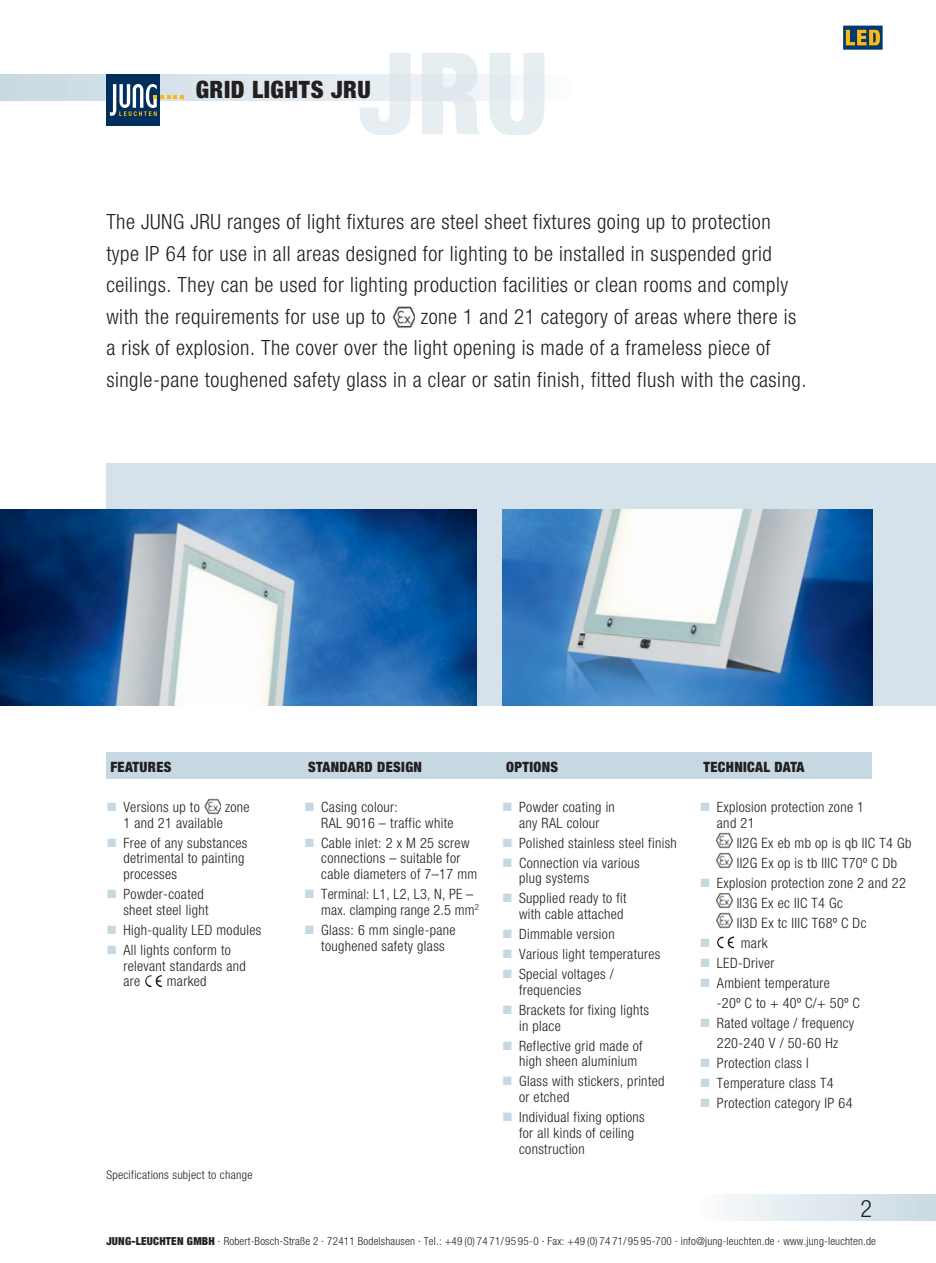
<style>
.page{position:relative;width:936px;height:1263px;background:#fff}
.page>*{position:absolute;margin:0;border:0;box-sizing:border-box;transform-origin:0 0}
.t1{font:900 condensed 24px "Helvetica Neue";letter-spacing:.025em;color:#231f20}
.t2{font:300 condensed 24px "Helvetica Neue";color:#231f20}
.t3{font:300 condensed 21px/31.5px "Helvetica Neue";letter-spacing:.025em;color:#231f20}
.t4{font:300 condensed 14.25px/15.8px "Helvetica Neue";letter-spacing:.025em;color:#231f20}
.t5{font:900 condensed 14.25px "Helvetica Neue";letter-spacing:.025em;color:#231f20}
.t6{font:300 condensed 12px "Helvetica Neue";letter-spacing:.025em;color:#231f20}
.t7{font:300 condensed 11.1px "Helvetica Neue";letter-spacing:.02em;color:#231f20}
.s1{font-style:inherit}
.s2{color:#c6d8e1}
.s3{font-weight:900}
.s4{font-weight:400}
</style>
<div class="page">
<div style="left:106px;top:463px;width:829px;height:243px;background:#d5e2e9"></div>
<img style="left:502px;top:509px;width:370px;height:197px">
<img style="left:0;top:509px;width:476px;height:197px">
<svg style="left:359px;top:53px;width:185px;height:82px"></svg>
<img style="left:388px;top:74px;width:156px;height:27px">
<div style="left:106px;top:74px;width:54px;height:52px;background:#002f5e"></div>
<svg style="left:110px;top:84px;width:74px;height:33px"></svg>
<svg style="left:843px;top:26px;width:39px;height:24px"></svg>
<svg style="left:845px;top:30px;width:34px;height:15px"></svg>
<img style="left:392px;top:306px;width:23px;height:22px">
<div style="left:106px;top:752px;width:766px;height:26px;background:#c6d8e1"></div>
<img style="left:716px;top:893px;width:16px;height:16px">
<img style="left:716px;top:913px;width:16px;height:15px">
<img style="left:717px;top:936px;width:17px;height:12px">
<img style="left:716px;top:833px;width:16px;height:16px">
<img style="left:716px;top:853px;width:16px;height:15px">
<img style="left:205px;top:798px;width:15px;height:16px">
<img style="left:145px;top:975px;width:17px;height:12px">
<h1 class="t1" style="left:196px;top:75px;width:177px">GRID LIGHTS <span class="s1">JRU</span></h1>
<p class="t3" style="left:106px;top:208px;width:683px">The JUNG JRU ranges of light fixtures are steel sheet fixtures going up to protection type IP 64 for use in all areas designed for lighting to be installed in suspended grid ceilings. They can be used for lighting production facilities or clean rooms and comply with the requirements for use up to</p>
<h2 class="t3" style="left:106px;top:303px;width:701px;text-indent:314px">zone 1 and 21 category of areas where there is a risk of explosion. The cover over the light opening is made of a frameless piece of single-pane toughened safety glass in a clear or satin finish, fitted flush with the casing.</h2>
<p class="t5" style="left:110px;top:758px;width:63px">FEATURES</p>
<p class="t4" style="left:106px;top:800px;width:95px"><span class="s2">■</span> Versions up to</p>
<p class="t4" style="left:225px;top:800px;width:26px">zone</p>
<p class="t4" style="left:123px;top:816px;width:101px">1 and 21 available</p>
<p class="t4" style="left:123px;top:836px;width:126px;text-indent:-17px"><span class="s2">■</span> Free of any substances detrimental to painting processes</p>
<p class="t4" style="left:123px;top:887px;width:87px;text-indent:-17px"><span class="s2">■</span> Powder-coated sheet steel light</p>
<p class="t4" style="left:106px;top:923px;width:156px"><span class="s2">■</span> High-quality LED modules</p>
<p class="t4" style="left:123px;top:943px;width:124px;text-indent:-17px"><span class="s2">■</span> All lights conform to relevant standards and are</p>
<p class="t4" style="left:167px;top:975px;width:41px">marked</p>
<p class="t6" style="left:106px;top:1170px;width:148px">Specifications subject to change</p>
<p class="t5" style="left:308px;top:758px;width:115px">STANDARD DESIGN</p>
<p class="t4" style="left:321px;top:800px;width:134px;text-indent:-17px"><span class="s2">■</span> Casing colour:<br>RAL 9016 – traffic white</p>
<p class="t4" style="left:321px;top:836px;width:158px;text-indent:-17px"><span class="s2">■</span> Cable inlet: 2 x M 25 screw connections – suitable for cable diameters of 7–17 mm</p>
<p class="t4" style="left:321px;top:887px;width:159px;text-indent:-17px"><span class="s2">■</span> Terminal: L1, L2, L3, N, PE – max. clamping range 2.5 mm<sup>2</sup></p>
<p class="t4" style="left:304px;top:923px;width:153px;text-align:center"><span class="s2">■</span> Glass: 6 mm single-pane toughened safety glass</p>
<p class="t5" style="left:506px;top:758px;width:54px">OPTIONS</p>
<p class="t4" style="left:502px;top:800px;width:114px;text-align:center"><span class="s2">■</span> Powder coating in any RAL colour</p>
<p class="t4" style="left:502px;top:836px;width:176px"><span class="s2">■</span> Polished stainless steel finish</p>
<p class="t4" style="left:519px;top:856px;width:122px;text-indent:-17px"><span class="s2">■</span> Connection via various plug systems</p>
<p class="t4" style="left:502px;top:892px;width:126px;text-align:right"><span class="s2">■</span> Supplied ready to fit with cable attached</p>
<p class="t4" style="left:502px;top:927px;width:114px"><span class="s2">■</span> Dimmable version</p>
<p class="t4" style="left:502px;top:947px;width:160px"><span class="s2">■</span> Various light temperatures</p>
<p class="t4" style="left:519px;top:967px;width:96px;text-indent:-17px"><span class="s2">■</span> Special voltages / frequencies</p>
<p class="t4" style="left:519px;top:1003px;width:131px;text-indent:-17px"><span class="s2">■</span> Brackets for fixing lights in place</p>
<p class="t4" style="left:519px;top:1039px;width:125px;text-indent:-17px"><span class="s2">■</span> Reflective grid made of high sheen aluminium</p>
<p class="t4" style="left:519px;top:1075px;width:147px;text-indent:-17px"><span class="s2">■</span> Glass with stickers, printed or etched</p>
<p class="t4" style="left:519px;top:1110px;width:127px;text-indent:-17px"><span class="s2">■</span> Individual fixing options for all kinds of ceiling construction</p>
<p class="t5" style="left:703px;top:758px;width:102px">TECHNICAL DATA</p>
<p class="t4" style="left:716px;top:800px;width:149px;text-indent:-17px"><span class="s2">■</span> Explosion protection zone 1 and 21</p>
<p class="t4" style="left:736px;top:834px;width:176px;line-height:20px">II2G Ex eb mb op is qb IIC T4 Gb<br>II2G Ex op is tb IIIC T70º C Db</p>
<p class="t4" style="left:736px;top:874px;width:171px;line-height:20px;text-indent:-37px"><span class="s2">■</span> Explosion protection zone 2 and 22<br>II3G Ex ec IIC T4 Gc<br>II3D Ex tc IIIC T68º C Dc</p>
<p class="t4" style="left:699px;top:936px;width:69px"><span class="s2">■</span> mark</p>
<p class="t4" style="left:699px;top:956px;width:76px"><span class="s2">■</span> LED-Driver</p>
<p class="t4" style="left:716px;top:974px;width:144px;line-height:20px;text-indent:-17px"><span class="s2">■</span> Ambient temperature<br>-20º C to + 40º C/+ 50º C</p>
<p class="t4" style="left:699px;top:1014px;width:156px;line-height:20px;text-align:center"><span class="s2">■</span> Rated voltage / frequency<br>220-240 V / 50-60 Hz</p>
<p class="t4" style="left:699px;top:1056px;width:110px"><span class="s2">■</span> Protection class l</p>
<p class="t4" style="left:699px;top:1076px;width:135px"><span class="s2">■</span> Temperature class T4</p>
<p class="t4" style="left:699px;top:1096px;width:154px"><span class="s2">■</span> Protection category IP 64</p>
<h1 class="t2" style="left:860px;top:1199px;width:13px">2</h1>
<p class="t7" style="left:106px;top:1237px;width:771px"><span class="s3">JUNG-LEUCHTEN GMBH</span> <span class="s4">·</span> Robert-Bosch-Straße 2 <span class="s4">·</span> 72411 Bodelshausen <span class="s4">·</span> Tel.: +49 (0) 74 71/95 95-0 <span class="s4">·</span> Fax: +49 (0) 74 71/95 95-700 <span class="s4">·</span> info@jung-leuchten.de <span class="s4">·</span> www.jung-leuchten.de</p>
</div>
